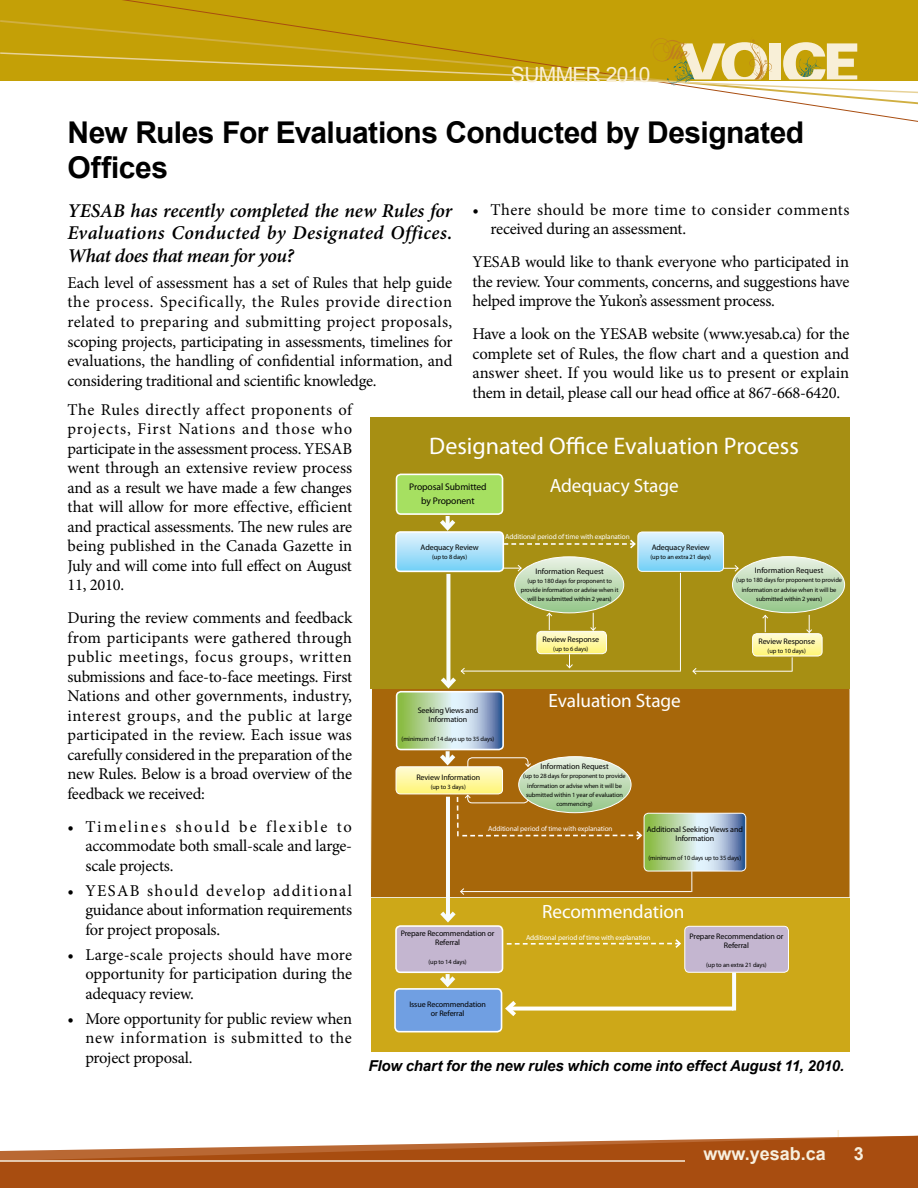
<style>
.page{position:relative;width:918px;height:1188px;background:#fff}
.page>*{position:absolute;margin:0;border:0;box-sizing:border-box;transform-origin:0 0}
.t1{font:700 30px/34.5px "Arial";letter-spacing:-.015em;color:#000}
.t2{font:25.35px "Chopin Script";color:#bf7f1e}
.t3{font:24px "Myriad Pro";color:#fff}
.t4{font:21px "Arial";letter-spacing:-.03em;color:#faf0d8}
.t5{font:italic 600 19.5px/22.5px "Minion Pro";letter-spacing:.015em;color:#000;text-align:justify}
.t6{font:19.2px "Myriad Pro";letter-spacing:-.005em;color:#fff}
.t7{font:700 18px "Arial";color:#f7efde}
.t8{font:16.5px/19.5px "Minion Pro";letter-spacing:-.015em;color:#000;text-align:justify}
.t9{font:16.5px/19.5px "Minion Pro";letter-spacing:.015em;color:#000}
.t10{font:italic 700 15px "Arial";letter-spacing:-.01em;color:#000}
.t11{font:9.6px/13.6px "Myriad Pro";letter-spacing:-.01em;color:#000;text-align:center}
.t12{font:7.95px/9.1px "Myriad Pro";letter-spacing:-.01em;color:#000;text-align:center}
.t13{font:7.2px "Myriad Pro";letter-spacing:-.01em;color:#fff}
.t14{font:7.2px "Myriad Pro";letter-spacing:-.01em;color:#fffbfd}
.t15{font:6.45px/9.1px "Myriad Pro";letter-spacing:-.01em;color:#000;text-align:center}
</style>
<div class="page">
<hr style="left:838px;top:1130px;width:1px;height:32px;background:#faf0d8">
<svg style="left:0;top:1136px;width:918px;height:52px;background:#b66936"></svg>
<svg style="left:36px;top:0;width:882px;height:122px"></svg>
<hr style="left:0;top:1160px;width:685px;height:2px;background:#f7efde">
<svg style="left:0;top:19px;width:918px;height:88px"></svg>
<svg style="left:370px;top:688px;width:480px;height:210px;background:#b07724"></svg>
<div style="left:370px;top:417px;width:480px;height:271px;background:#a78f13"></div>
<div style="left:371px;top:898px;width:479px;height:153px;background:#cda818"></div>
<div style="left:396px;top:926px;width:107px;height:46px;background:#c4b6d0;border-radius:4px"></div>
<div style="left:395px;top:925px;width:108px;height:48px;border:2px solid #fff;border-radius:4px"></div>
<hr style="left:446px;top:797px;width:4px;height:123px;background:#f8fdfd">
<svg style="left:440px;top:911px;width:16px;height:12px"></svg>
<div style="left:685px;top:926px;width:103px;height:46px;background:#c4b6d0;border-radius:4px"></div>
<div style="left:685px;top:926px;width:104px;height:46px;border:1px solid #fff;border-radius:4px"></div>
<svg style="left:507px;top:939px;width:174px;height:9px"></svg>
<svg style="left:520px;top:1007px;width:214px;height:4px"></svg>
<svg style="left:502px;top:997px;width:18px;height:23px"></svg>
<svg style="left:732px;top:972px;width:4px;height:38px"></svg>
<svg style="left:436px;top:972px;width:23px;height:16px"></svg>
<div style="left:395px;top:989px;width:107px;height:43px;background:#709fe2;border-radius:4px"></div>
<div style="left:394px;top:988px;width:108px;height:44px;border:2px solid #fff;border-radius:4px"></div>
<div style="left:397px;top:474px;width:106px;height:40px;background:#a6e061;border-radius:4px"></div>
<div style="left:396px;top:474px;width:107px;height:41px;border:2px solid #fff;border-radius:4px"></div>
<svg style="left:396px;top:516px;width:449px;height:380px"></svg>
<div style="left:395px;top:531px;width:109px;height:41px;border:2px solid #fff;border-radius:4px"></div>
<h2 class="t2" style="left:651px;top:36px;width:40px">The</h2>
<p class="t4" style="left:511px;top:60px;width:141px">SUMMER 2010</p>
<h1 class="t1" style="left:68px;top:117px;width:738px">New Rules For Evaluations Conducted by Designated<br>Offices</h1>
<p class="t5" style="left:68px;top:199px;width:386px">YESAB has recently completed the new Rules for Evaluations Conducted by Designated Offices.<br>What does that mean for you?</p>
<p class="t8" style="left:68px;top:273px;width:387px">Each level of assessment has a set of Rules that help guide the process. Specifically, the Rules provide direction related to preparing and submitting project proposals, scoping projects, participating in assessments, timelines for evaluations, the handling of confidential information, and considering traditional and scientific knowledge.</p>
<p class="t9" style="left:490px;top:200px;width:361px;text-indent:-18px">• There should be more time to consider comments received during an assessment.</p>
<p class="t8" style="left:472px;top:252px;width:379px">YESAB would like to thank everyone who participated in the review. Your comments, concerns, and suggestions have helped improve the Yukon’s assessment process.</p>
<p class="t8" style="left:472px;top:324px;width:379px">Have a look on the YESAB website (www.yesab.ca) for the complete set of Rules, the flow chart and a question and answer sheet. If you would like us to present or explain them in detail, please call our head office at 867-668-6420.</p>
<p class="t8" style="left:68px;top:400px;width:286px">The Rules directly affect proponents of projects, First Nations and those who participate in the assessment process. YESAB went through an extensive review process and as a result we have made a few changes that will allow for more effective, efficient and practical assessments. The new rules are being published in the Canada Gazette in July and will come into full effect on August 11, 2010.</p>
<p class="t8" style="left:68px;top:608px;width:286px">During the review comments and feedback from participants were gathered through public meetings, focus groups, written submissions and face-to-face meetings. First Nations and other governments, industry, interest groups, and the public at large participated in the review. Each issue was carefully considered in the preparation of the new Rules. Below is a broad overview of the feedback we received:</p>
<p class="t8" style="left:85px;top:817px;width:268px;text-indent:-18px">• Timelines should be flexible to accommodate both small-scale and large&shy;scale projects.</p>
<p class="t8" style="left:85px;top:881px;width:268px;text-indent:-18px">• YESAB should develop additional guidance about information requirements for project proposals.</p>
<p class="t8" style="left:85px;top:945px;width:268px;text-indent:-18px">• Large-scale projects should have more opportunity for participation during the adequacy review.</p>
<p class="t8" style="left:85px;top:1009px;width:268px;text-indent:-18px">• More opportunity for public review when new information is submitted to the project proposal.</p>
<h3 class="t3" style="left:429px;top:431px;width:371px">Designated Office Evaluation Process</h3>
<p class="t6" style="left:550px;top:473px;width:131px">Adequacy Stage</p>
<p class="t13" style="left:505px;top:532px;width:126px">Additional period of time with explanation</p>
<p class="t11" style="left:409px;top:480px;width:79px">Proposal Submitted by Proponent</p>
<p class="t12" style="left:652px;top:542px;width:60px">Adequacy Review</p>
<p class="t15" style="left:651px;top:552px;width:62px">(up to an extra 21 days)</p>
<p class="t12" style="left:421px;top:543px;width:60px">Adequacy Review</p>
<p class="t15" style="left:432px;top:552px;width:37px">(up to 8 days)</p>
<p class="t12" style="left:755px;top:566px;width:70px">Information Request</p>
<p class="t15" style="left:736px;top:576px;width:107px">(up to 180 days for proponent to provide information or advise when it will be submitted within 2 years)</p>
<p class="t12" style="left:758px;top:637px;width:58px">Review Response</p>
<p class="t15" style="left:768px;top:646px;width:40px">(up to 10 days)</p>
<p class="t12" style="left:535px;top:566px;width:70px">Information Request</p>
<p class="t15" style="left:521px;top:576px;width:99px">(up to 180 days for proponent to provide information or advise when it will be submitted within 2 years)</p>
<p class="t12" style="left:543px;top:634px;width:58px">Review Response</p>
<p class="t15" style="left:553px;top:644px;width:37px">(up to 6 days)</p>
<p class="t6" style="left:549px;top:689px;width:134px">Evaluation Stage</p>
<p class="t12" style="left:418px;top:705px;width:62px">Seeking Views and<br>Information</p>
<p class="t15" style="left:402px;top:734px;width:94px">(minimum of 14 days up to 35 days)</p>
<p class="t12" style="left:416px;top:773px;width:65px">Review Information</p>
<p class="t15" style="left:431px;top:782px;width:37px">(up to 3 days)</p>
<p class="t12" style="left:540px;top:762px;width:70px">Information Request</p>
<p class="t15" style="left:523px;top:772px;width:104px">(up to 28 days for proponent to provide information or advise when it will be submitted within 1 year of evaluation commencing)</p>
<p class="t14" style="left:488px;top:824px;width:126px">Additional period of time with explanation</p>
<p class="t12" style="left:647px;top:825px;width:98px">Additional Seeking Views and<br>Information</p>
<p class="t15" style="left:649px;top:853px;width:94px">(minimum of 10 days up to 35 days)</p>
<p class="t6" style="left:542px;top:899px;width:144px">Recommendation</p>
<p class="t12" style="left:401px;top:929px;width:95px">Prepare Recommendation or<br>Referral</p>
<p class="t15" style="left:428px;top:957px;width:40px">(up to 14 days)</p>
<p class="t13" style="left:526px;top:933px;width:126px">Additional period of time with explanation</p>
<p class="t12" style="left:690px;top:932px;width:95px">Prepare Recommendation or<br>Referral</p>
<p class="t15" style="left:706px;top:960px;width:62px">(up to an extra 21 days)</p>
<p class="t12" style="left:409px;top:1000px;width:78px">Issue Recommendation or Referral</p>
<p class="t10" style="left:368px;top:1056px;width:477px">Flow chart for the new rules which come into effect August 11, 2010.</p>
<p class="t7" style="left:704px;top:1142px;width:124px">www.yesab.ca</p>
<p class="t7" style="left:854px;top:1142px;width:12px">3</p>
</div>
